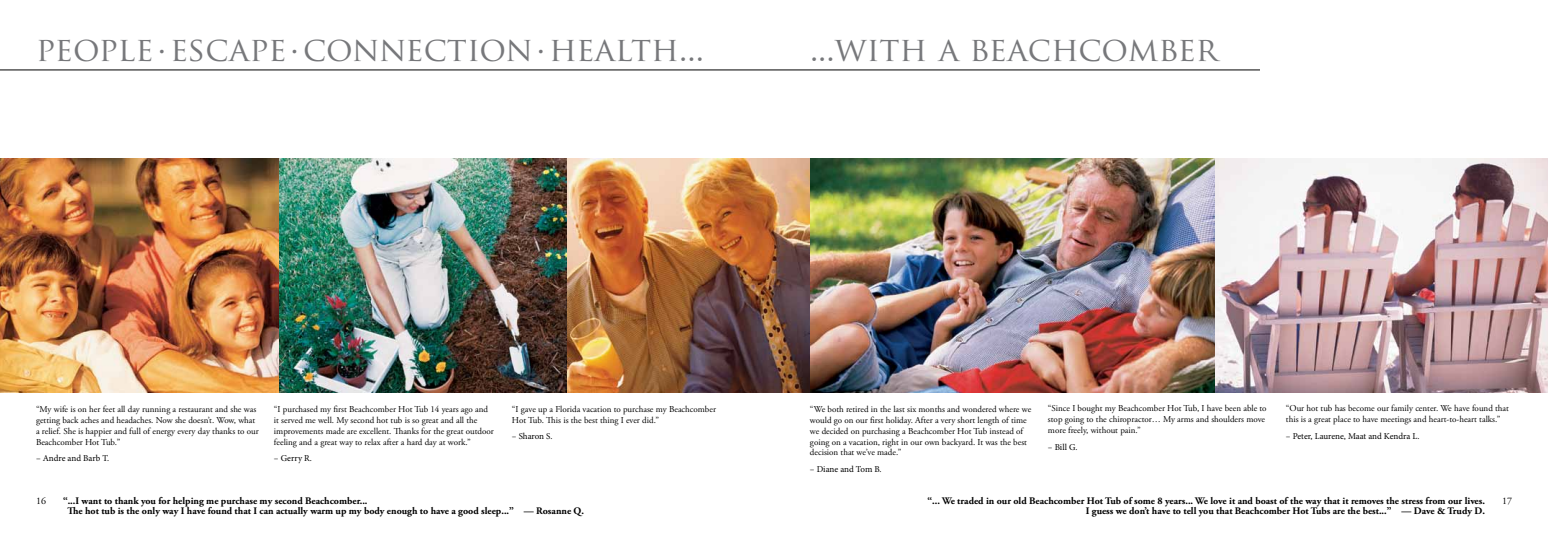
<style>
.page{position:relative;width:1548px;height:540px;background:#fff}
.page>*{position:absolute;margin:0;border:0;box-sizing:border-box;transform-origin:0 0}
.t1{font:33px "Trajan Pro";color:#77787b}
.t2{font:700 10px/10px "Adobe Garamond Pro";color:#000}
.t3{font:10px "Adobe Garamond Pro";color:#000}
.t4{font:9px/11px "Adobe Garamond Pro";color:#000}
.t5{font:9px "Minion Pro";letter-spacing:-.005em;color:#000}
</style>
<div class="page">
<img style="left:0;top:158px;width:1548px;height:234px">
<hr style="left:0;top:70px;width:1260px;height:1px;background:#000">
<h1 class="t1" style="left:36px;top:28px;width:669px">PEOPLE·ESCAPE·CONNECTION·HEALTH...</h1>
<h1 class="t1" style="left:810px;top:28px;width:410px">...WITH A BEACHCOMBER</h1>
<p class="t4" style="left:36px;top:403px;width:224px">“My wife is on her feet all day running a restaurant and she was getting back aches and headaches. Now she doesn’t. Wow, what a relief. She is happier and full of energy every day thanks to our Beachcomber Hot Tub.”</p>
<p class="t5" style="left:36px;top:452px;width:75px">– Andre and Barb T.</p>
<p class="t4" style="left:274px;top:403px;width:221px">“I purchased my first Beachcomber Hot Tub 14 years ago and it served me well. My second hot tub is so great and all the improvements made are excellent. Thanks for the great outdoor feeling and a great way to relax after a hard day at work.”</p>
<p class="t5" style="left:274px;top:452px;width:39px">– Gerry R.</p>
<p class="t4" style="left:512px;top:403px;width:206px">“I gave up a Florida vacation to purchase my Beachcomber<br>Hot Tub. This is the best thing I ever did.”</p>
<p class="t5" style="left:512px;top:430px;width:42px">– Sharon S.</p>
<p class="t4" style="left:810px;top:403px;width:223px">“We both retired in the last six months and wondered where we would go on our first holiday. After a very short length of time we decided on purchasing a Beachcomber Hot Tub instead of going on a vacation, right in our own backyard. It was the best decision that we’ve made.”</p>
<p class="t5" style="left:810px;top:463px;width:73px">– Diane and Tom B.</p>
<p class="t4" style="left:1048px;top:403px;width:220px">“Since I bought my Beachcomber Hot Tub, I have been able to stop going to the chiropractor… My arms and shoulders move more freely, without pain.”</p>
<p class="t5" style="left:1048px;top:441px;width:31px">– Bill G.</p>
<p class="t4" style="left:1286px;top:403px;width:225px">“Our hot tub has become our family center. We have found that this is a great place to have meetings and heart-to-heart talks.”</p>
<p class="t5" style="left:1286px;top:430px;width:135px">– Peter, Laurene, Maat and Kendra L.</p>
<p class="t2" style="left:68px;top:496px;width:518px;text-indent:-4px">“...I want to thank you for helping me purchase my second Beachcomber...<br>The hot tub is the only way I have found that I can actually warm up my body enough to have a good sleep...” — Rosanne Q.</p>
<p class="t2" style="left:927px;top:496px;width:559px;text-align:right">“... We traded in our old Beachcomber Hot Tub of some 8 years... We love it and boast of the way that it removes the stress from our lives.<br>I guess we don’t have to tell you that Beachcomber Hot Tubs are the best...” — Dave &amp; Trudy D.</p>
<p class="t3" style="left:36px;top:495px;width:11px">16</p>
<p class="t3" style="left:1502px;top:495px;width:11px">17</p>
</div>
